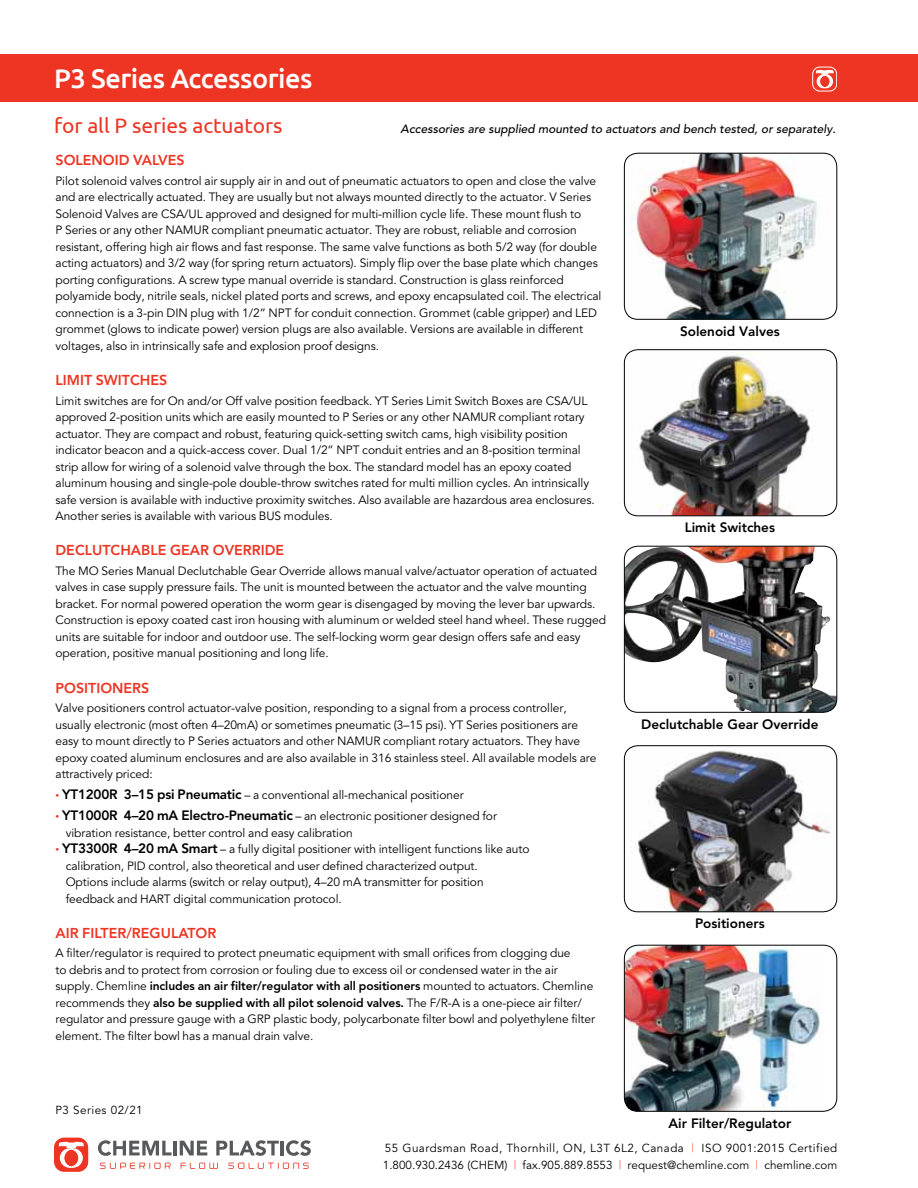
<style>
.page{position:relative;width:918px;height:1188px;background:#fff}
.page>*{position:absolute;margin:0;border:0;box-sizing:border-box;transform-origin:0 0}
.t1{font:500 27px "Ubuntu";letter-spacing:-.015em;color:#fff}
.t2{font:21px "Ubuntu";color:#ee3524}
.t3{font:800 14.25px "Avenir LT Std";color:#ee3524}
.t4{font:800 13.5px "Avenir LT Std";color:#000}
.t5{font:12px/16.5px "Avenir LT Std";letter-spacing:-.005em;color:#000}
.t6{font:italic 500 12px "Avenir LT Std";color:#000}
.t7{font:11.7px/17px "Avenir LT Std";letter-spacing:.04em;color:#000}
.s1{font-weight:300;font-size:7.5px;color:#ee3524}
.s2{font-weight:800;font-size:13.5px}
.s3{font-weight:800}
.s4{font-size:9px;color:#ee3524}
</style>
<div class="page">
<div style="left:0;top:54px;width:918px;height:48px;background:#ee3524"></div>
<svg style="left:813px;top:67px;width:24px;height:24px"></svg>
<div style="left:812px;top:67px;width:25px;height:24px;border:1px solid #fff;border-radius:7px"></div>
<svg style="left:816px;top:70px;width:17px;height:18px"></svg>
<img style="left:624px;top:350px;width:213px;height:166px">
<div style="left:624px;top:350px;width:213px;height:166px;border:1px solid #000;border-radius:14px"></div>
<img style="left:624px;top:945px;width:197px;height:166px">
<div style="left:624px;top:945px;width:213px;height:167px;border:1px solid #000;border-radius:14px"></div>
<img style="left:624px;top:546px;width:213px;height:166px">
<div style="left:624px;top:546px;width:213px;height:166px;border:1px solid #000;border-radius:14px"></div>
<img style="left:624px;top:746px;width:213px;height:166px">
<div style="left:624px;top:746px;width:213px;height:166px;border:1px solid #000;border-radius:14px"></div>
<div style="left:54px;top:1138px;width:34px;height:34px;background:#ee3524;border-radius:10px"></div>
<svg style="left:59px;top:1142px;width:24px;height:25px"></svg>
<svg style="left:98px;top:1140px;width:74px;height:16px"></svg>
<hr style="left:173px;top:1141px;width:4px;height:14px;background:#58595b">
<svg style="left:180px;top:1141px;width:27px;height:14px"></svg>
<svg style="left:216px;top:1140px;width:63px;height:16px"></svg>
<hr style="left:281px;top:1141px;width:3px;height:14px;background:#58595b">
<svg style="left:286px;top:1140px;width:25px;height:16px"></svg>
<svg style="left:100px;top:1163px;width:71px;height:6px"></svg>
<svg style="left:181px;top:1163px;width:37px;height:6px"></svg>
<svg style="left:228px;top:1163px;width:81px;height:6px"></svg>
<img style="left:624px;top:153px;width:208px;height:166px">
<div style="left:624px;top:153px;width:213px;height:167px;border:1px solid #000;border-radius:14px"></div>
<h1 class="t1" style="left:54px;top:62px;width:260px">P3 Series Accessories</h1>
<h2 class="t2" style="left:54px;top:113px;width:230px">for all P series actuators</h2>
<p class="t6" style="left:401px;top:122px;width:437px">Accessories are supplied mounted to actuators and bench tested, or separately.</p>
<p class="t3" style="left:56px;top:152px;width:131px">SOLENOID VALVES</p>
<p class="t5" style="left:56px;top:173px;width:547px">Pilot solenoid valves control air supply air in and out of pneumatic actuators to open and close the valve and are electrically actuated. They are usually but not always mounted directly to the actuator. V Series Solenoid Valves are CSA/UL approved and designed for multi-million cycle life. These mount flush to<br>P Series or any other NAMUR compliant pneumatic actuator. They are robust, reliable and corrosion resistant, offering high air flows and fast response. The same valve functions as both 5/2 way (for double acting actuators) and 3/2 way (for spring return actuators). Simply flip over the base plate which changes porting configurations. A screw type manual override is standard. Construction is glass reinforced polyamide body, nitrile seals, nickel plated ports and screws, and epoxy encapsulated coil. The electrical connection is a 3-pin DIN plug with 1/2” NPT for conduit connection. Grommet (cable gripper) and LED grommet (glows to indicate power) version plugs are also available. Versions are available in different voltages, also in intrinsically safe and explosion proof designs.</p>
<p class="t3" style="left:56px;top:372px;width:113px">LIMIT SWITCHES</p>
<p class="t5" style="left:56px;top:392px;width:541px">Limit switches are for On and/or Off valve position feedback. YT Series Limit Switch Boxes are CSA/UL approved 2-position units which are easily mounted to P Series or any other NAMUR compliant rotary actuator. They are compact and robust, featuring quick-setting switch cams, high visibility position indicator beacon and a quick-access cover. Dual 1/2” NPT conduit entries and an 8-position terminal strip allow for wiring of a solenoid valve through the box. The standard model has an epoxy coated aluminum housing and single-pole double-throw switches rated for multi million cycles. An intrinsically safe version is available with inductive proximity switches. Also available are hazardous area enclosures.<br>Another series is available with various BUS modules.</p>
<p class="t3" style="left:56px;top:542px;width:230px">DECLUTCHABLE GEAR OVERRIDE</p>
<p class="t5" style="left:56px;top:563px;width:552px">The MO Series Manual Declutchable Gear Override allows manual valve/actuator operation of actuated valves in case supply pressure fails. The unit is mounted between the actuator and the valve mounting bracket. For normal powered operation the worm gear is disengaged by moving the lever bar upwards.<br>Construction is epoxy coated cast iron housing with aluminum or welded steel hand wheel. These rugged units are suitable for indoor and outdoor use. The self-locking worm gear design offers safe and easy operation, positive manual positioning and long life.</p>
<p class="t3" style="left:56px;top:679px;width:95px">POSITIONERS</p>
<p class="t5" style="left:56px;top:700px;width:542px">Valve positioners control actuator-valve position, responding to a signal from a process controller, usually electronic (most often 4–20mA) or sometimes pneumatic (3–15 psi). YT Series positioners are easy to mount directly to P Series actuators and other NAMUR compliant rotary actuators. They have epoxy coated aluminum enclosures and are also available in 316 stainless steel. All available models are attractively priced:</p>
<p class="t5" style="left:56px;top:787px;width:410px"><span class="s1">•</span> <span class="s2">YT1200R 3–15 psi Pneumatic</span> – a conventional all-mechanical positioner</p>
<p class="t5" style="left:66px;top:808px;width:433px;text-indent:-10px"><span class="s1">•</span> <span class="s2">YT1000R 4–20 mA Electro-Pneumatic</span> – an electronic positioner designed for vibration resistance, better control and easy calibration</p>
<p class="t5" style="left:66px;top:841px;width:465px;text-indent:-10px"><span class="s1">•</span> <span class="s2">YT3300R 4–20 mA Smart</span> – a fully digital positioner with intelligent functions like auto calibration, PID control, also theoretical and user defined characterized output.<br>Options include alarms (switch or relay output), 4–20 mA transmitter for position feedback and HART digital communication protocol.</p>
<p class="t3" style="left:56px;top:924px;width:162px">AIR FILTER/REGULATOR</p>
<p class="t5" style="left:56px;top:945px;width:541px">A filter/regulator is required to protect pneumatic equipment with small orifices from clogging due<br>to debris and to protect from corrosion or fouling due to excess oil or condensed water in the air supply. Chemline <span class="s3">includes an air filter/regulator with all positioners</span> mounted to actuators. Chemline recommends they <span class="s3">also be supplied with all pilot solenoid valves.</span> The F/R-A is a one-piece air filter/ regulator and pressure gauge with a GRP plastic body, polycarbonate filter bowl and polyethylene filter element. The filter bowl has a manual drain valve.</p>
<p class="t7" style="left:56px;top:1102px;width:89px">P3 Series 02/21</p>
<p class="t4" style="left:680px;top:323px;width:101px">Solenoid Valves</p>
<p class="t4" style="left:685px;top:520px;width:92px">Limit Switches</p>
<p class="t4" style="left:641px;top:716px;width:179px">Declutchable Gear Override</p>
<p class="t4" style="left:695px;top:915px;width:71px">Positioners</p>
<p class="t4" style="left:669px;top:1115px;width:124px">Air Filter/Regulator</p>
<p class="t7" style="left:383px;top:1140px;width:456px">55 Guardsman Road, Thornhill, ON, L3T 6L2, Canada <span class="s4">|</span> ISO 9001:2015 Certified<br>1.800.930.2436 (CHEM) <span class="s4">|</span> fax.905.889.8553 <span class="s4">|</span> request@chemline.com <span class="s4">|</span> chemline.com</p>
</div>
